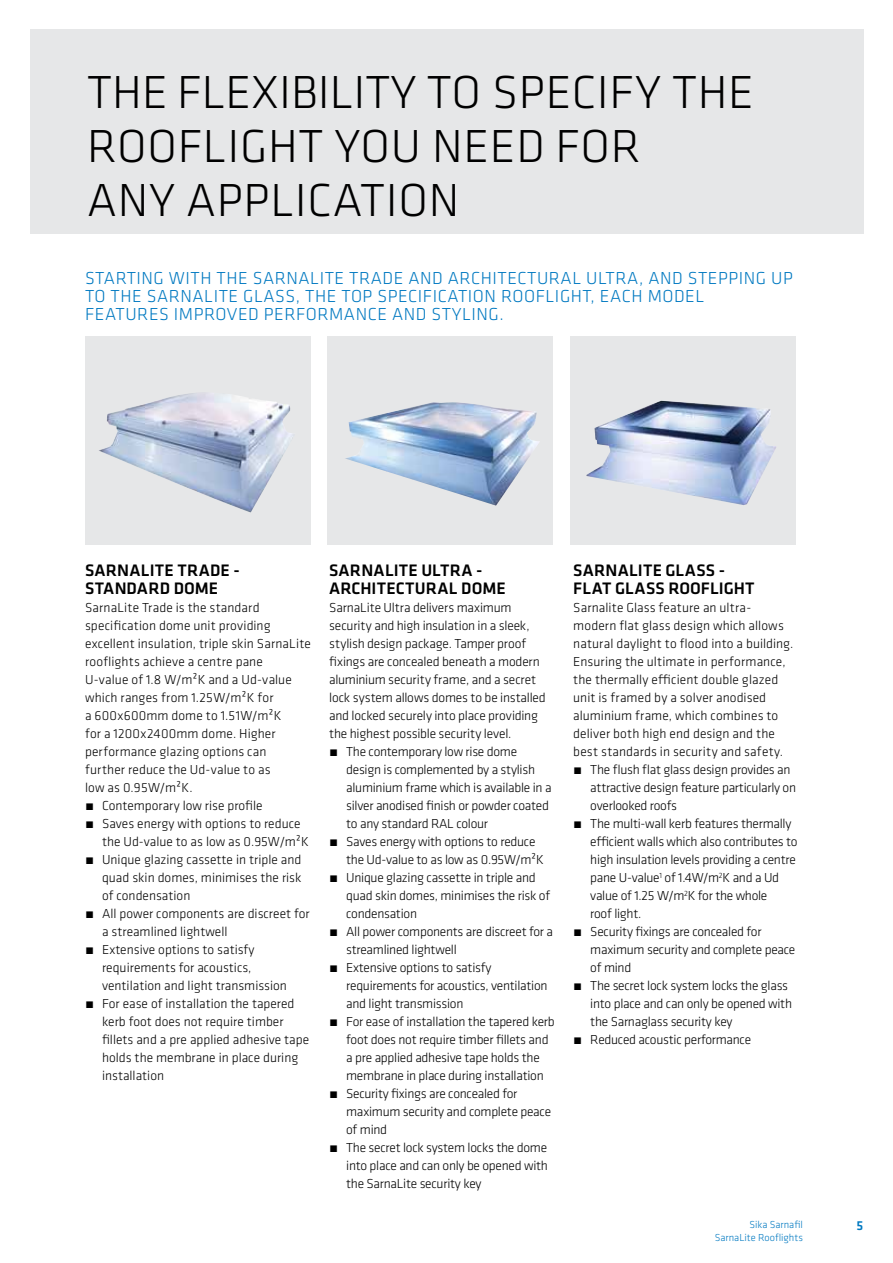
<style>
.page{position:relative;width:893px;height:1263px;background:#fff}
.page>*{position:absolute;margin:0;border:0;box-sizing:border-box;transform-origin:0 0}
.t1{font:300 48px/54px "Klavika";letter-spacing:.015em;color:#000}
.t2{font:300 18px/18px "Klavika";letter-spacing:.03em;color:#0079c1}
.t3{font:500 17.25px/18px "Klavika";letter-spacing:.01em;color:#000}
.t4{font:300 13.5px/18px "Klavika";letter-spacing:-.015em;color:#000}
.t5{font:300 13.5px "Klavika";letter-spacing:.005em;color:#000}
.t6{font:300 13.5px "Klavika";letter-spacing:.01em;color:#000}
.t7{font:300 13.5px "Klavika";letter-spacing:.015em;color:#000}
.t8{font:500 13.5px "Klavika";color:#0079c1}
.t9{font:300 10.5px "Klavika";color:#0079c1}
</style>
<div class="page">
<div style="left:30px;top:30px;width:833px;height:204px;background:#e6e7e8"></div>
<div style="left:85px;top:336px;width:225px;height:208px;background:#e6e7e8"></div>
<div style="left:327px;top:336px;width:226px;height:208px;background:#e6e7e8"></div>
<div style="left:570px;top:336px;width:225px;height:208px;background:#e6e7e8"></div>
<img style="left:99px;top:393px;width:194px;height:119px">
<img style="left:345px;top:402px;width:195px;height:104px">
<img style="left:586px;top:400px;width:190px;height:105px">
<h1 class="t1" style="left:87px;top:65px;width:668px">THE FLEXIBILITY TO SPECIFY THE<br>ROOFLIGHT YOU NEED FOR<br>ANY APPLICATION</h1>
<h2 class="t2" style="left:85px;top:269px;width:709px">STARTING WITH THE SARNALITE TRADE AND ARCHITECTURAL ULTRA, AND STEPPING UP<br>TO THE SARNALITE GLASS, THE TOP SPECIFICATION ROOFLIGHT, EACH MODEL<br>FEATURES IMPROVED PERFORMANCE AND STYLING.</h2>
<p class="t3" style="left:85px;top:561px;width:156px">SARNALITE TRADE -<br>STANDARD DOME</p>
<p class="t6" style="left:85px;top:599px;width:176px">SarnaLite Trade is the standard</p>
<p class="t5" style="left:85px;top:617px;width:187px">specification dome unit providing</p>
<p class="t5" style="left:85px;top:635px;width:227px">excellent insulation, triple skin SarnaLite</p>
<p class="t7" style="left:85px;top:653px;width:179px">rooflights achieve a centre pane</p>
<p class="t5" style="left:85px;top:671px;width:208px">U-value of 1.8 W/m²K and a Ud-value</p>
<p class="t6" style="left:85px;top:689px;width:190px">which ranges from 1.25W/m²K for</p>
<p class="t6" style="left:85px;top:707px;width:198px">a 600x600mm dome to 1.51W/m²K</p>
<p class="t6" style="left:85px;top:725px;width:192px">for a 1200x2400mm dome. Higher</p>
<p class="t5" style="left:85px;top:743px;width:183px">performance glazing options can</p>
<p class="t6" style="left:85px;top:761px;width:187px">further reduce the Ud-value to as</p>
<p class="t5" style="left:85px;top:779px;width:109px">low as 0.95W/m²K.</p>
<p class="t4" style="left:85px;top:796px;width:179px">́ Contemporary low rise profile</p>
<p class="t4" style="left:85px;top:814px;width:217px">́ Saves energy with options to reduce</p>
<p class="t4" style="left:102px;top:832px;width:208px">the Ud-value to as low as 0.95W/m²K</p>
<p class="t4" style="left:85px;top:850px;width:218px">́ Unique glazing cassette in triple and</p>
<p class="t4" style="left:102px;top:868px;width:201px">quad skin domes, minimises the risk</p>
<p class="t4" style="left:102px;top:886px;width:90px">of condensation</p>
<p class="t4" style="left:85px;top:904px;width:226px">́ All power components are discreet for</p>
<p class="t4" style="left:102px;top:922px;width:127px">a streamlined lightwell</p>
<p class="t4" style="left:85px;top:940px;width:171px">́ Extensive options to satisfy</p>
<p class="t4" style="left:102px;top:958px;width:151px">requirements for acoustics,</p>
<p class="t4" style="left:102px;top:976px;width:186px">ventilation and light transmission</p>
<p class="t4" style="left:85px;top:994px;width:211px">́ For ease of installation the tapered</p>
<p class="t4" style="left:102px;top:1012px;width:183px">kerb foot does not require timber</p>
<p class="t4" style="left:102px;top:1030px;width:209px">fillets and a pre applied adhesive tape</p>
<p class="t4" style="left:102px;top:1048px;width:198px">holds the membrane in place during</p>
<p class="t4" style="left:102px;top:1066px;width:64px">installation</p>
<p class="t3" style="left:329px;top:561px;width:178px">SARNALITE ULTRA -<br>ARCHITECTURAL DOME</p>
<p class="t4" style="left:329px;top:598px;width:218px">SarnaLite Ultra delivers maximum security and high insulation in a sleek, stylish design package. Tamper proof fixings are concealed beneath a modern aluminium security frame, and a secret lock system allows domes to be installed and locked securely into place providing the highest possible security level.<br>́ The contemporary low rise dome</p>
<p class="t4" style="left:346px;top:760px;width:190px">design is complemented by a stylish</p>
<p class="t4" style="left:346px;top:778px;width:207px">aluminium frame which is available in a</p>
<p class="t4" style="left:346px;top:796px;width:204px">silver anodised finish or powder coated</p>
<p class="t4" style="left:346px;top:814px;width:143px">to any standard RAL colour</p>
<p class="t4" style="left:329px;top:832px;width:208px">́ Saves energy with options to reduce</p>
<p class="t4" style="left:346px;top:850px;width:199px">the Ud-value to as low as 0.95W/m²K</p>
<p class="t4" style="left:329px;top:868px;width:208px">́ Unique glazing cassette in triple and</p>
<p class="t4" style="left:346px;top:886px;width:205px">quad skin domes, minimises the risk of</p>
<p class="t4" style="left:346px;top:904px;width:72px">condensation</p>
<p class="t4" style="left:329px;top:922px;width:225px">́ All power components are discreet for a</p>
<p class="t4" style="left:346px;top:940px;width:112px">streamlined lightwell</p>
<p class="t4" style="left:329px;top:958px;width:164px">́ Extensive options to satisfy</p>
<p class="t4" style="left:346px;top:976px;width:203px">requirements for acoustics, ventilation</p>
<p class="t4" style="left:346px;top:994px;width:119px">and light transmission</p>
<p class="t4" style="left:329px;top:1012px;width:227px">́ For ease of installation the tapered kerb</p>
<p class="t4" style="left:346px;top:1030px;width:204px">foot does not require timber fillets and</p>
<p class="t4" style="left:346px;top:1048px;width:195px">a pre applied adhesive tape holds the</p>
<p class="t4" style="left:346px;top:1066px;width:199px">membrane in place during installation</p>
<p class="t4" style="left:329px;top:1084px;width:190px">́ Security fixings are concealed for</p>
<p class="t4" style="left:346px;top:1102px;width:206px">maximum security and complete peace</p>
<p class="t4" style="left:346px;top:1120px;width:42px">of mind</p>
<p class="t4" style="left:329px;top:1138px;width:219px">́ The secret lock system locks the dome</p>
<p class="t4" style="left:346px;top:1156px;width:203px">into place and can only be opened with</p>
<p class="t4" style="left:346px;top:1174px;width:137px">the SarnaLite security key</p>
<p class="t3" style="left:573px;top:561px;width:183px">SARNALITE GLASS -<br>FLAT GLASS ROOFLIGHT</p>
<p class="t5" style="left:573px;top:599px;width:179px">Sarnalite Glass feature an ultra-</p>
<p class="t5" style="left:573px;top:617px;width:212px">modern flat glass design which allows</p>
<p class="t5" style="left:573px;top:635px;width:222px">natural daylight to flood into a building.</p>
<p class="t5" style="left:573px;top:653px;width:214px">Ensuring the ultimate in performance,</p>
<p class="t5" style="left:573px;top:671px;width:206px">the thermally efficient double glazed</p>
<p class="t6" style="left:573px;top:689px;width:194px">unit is framed by a solver anodised</p>
<p class="t5" style="left:573px;top:707px;width:207px">aluminium frame, which combines to</p>
<p class="t5" style="left:573px;top:725px;width:203px">deliver both high end design and the</p>
<p class="t7" style="left:573px;top:743px;width:211px">best standards in security and safety.</p>
<p class="t4" style="left:573px;top:760px;width:219px">́ The flush flat glass design provides an</p>
<p class="t4" style="left:590px;top:778px;width:207px">attractive design feature particularly on</p>
<p class="t4" style="left:590px;top:796px;width:88px">overlooked roofs</p>
<p class="t4" style="left:573px;top:814px;width:220px">́ The multi-wall kerb features thermally</p>
<p class="t4" style="left:590px;top:832px;width:209px">efficient walls which also contributes to</p>
<p class="t4" style="left:590px;top:850px;width:207px">high insulation levels providing a centre</p>
<p class="t4" style="left:590px;top:868px;width:190px">pane U-value<sup>1</sup> of 1.4W/m<sup>2</sup>K and a Ud</p>
<p class="t4" style="left:590px;top:886px;width:179px">value of 1.25 W/m<sup>2</sup>K for the whole</p>
<p class="t4" style="left:590px;top:904px;width:53px">roof light.</p>
<p class="t4" style="left:573px;top:922px;width:190px">́ Security fixings are concealed for</p>
<p class="t4" style="left:590px;top:940px;width:206px">maximum security and complete peace</p>
<p class="t4" style="left:590px;top:958px;width:42px">of mind</p>
<p class="t4" style="left:573px;top:976px;width:216px">́ The secret lock system locks the glass</p>
<p class="t4" style="left:590px;top:994px;width:203px">into place and can only be opened with</p>
<p class="t4" style="left:590px;top:1012px;width:144px">the Sarnaglass security key</p>
<p class="t4" style="left:573px;top:1030px;width:179px">́ Reduced acoustic performance</p>
<p class="t9" style="left:749px;top:1218px;width:55px">Sika Sarnafil</p>
<p class="t8" style="left:856px;top:1217px;width:8px">5</p>
<p class="t9" style="left:715px;top:1231px;width:90px">SarnaLite Rooflights</p>
</div>
